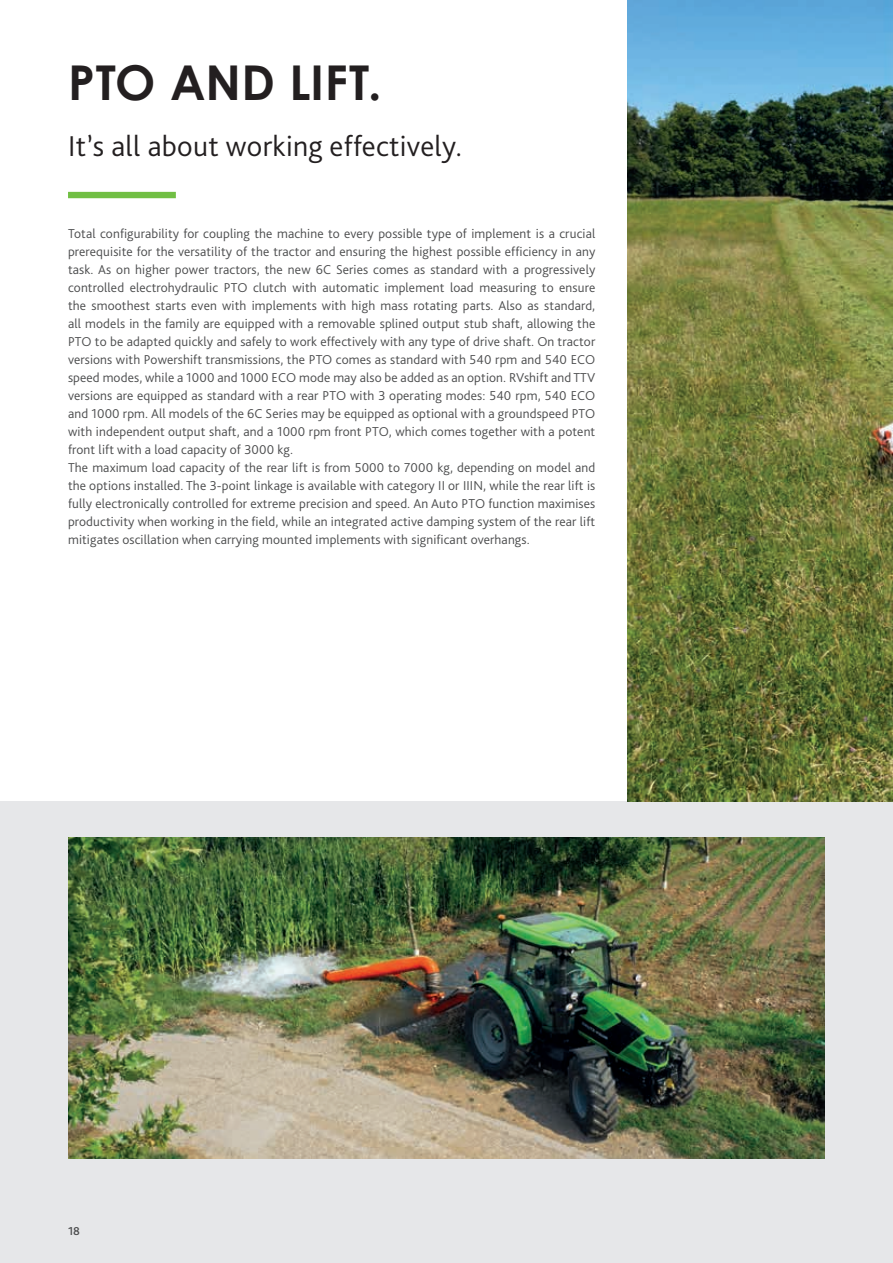
<style>
.page{position:relative;width:893px;height:1263px;background:#fff}
.page>*{position:absolute;margin:0;border:0;box-sizing:border-box;transform-origin:0 0}
.t1{font:700 48px "Century Gothic";letter-spacing:.01em;color:#231f20}
.t2{font:300 30px "Bliss Pro";letter-spacing:.01em;color:#231f20}
.t3{font:300 13.5px/18px "Bliss Pro";letter-spacing:.01em;color:#4b4c4d}
</style>
<div class="page">
<div style="left:0;top:802px;width:893px;height:461px;background:#e6e7e9"></div>
<img style="left:627px;top:0;width:266px;height:802px">
<img style="left:68px;top:838px;width:757px;height:321px">
<div style="left:68px;top:192px;width:108px;height:6px;background:#71bf44"></div>
<h1 class="t1" style="left:68px;top:52px;width:315px">PTO AND LIFT.</h1>
<h2 class="t2" style="left:68px;top:127px;width:396px">It’s all about working effectively.</h2>
<p class="t3" style="left:68px;top:225px;width:529px">Total configurability for coupling the machine to every possible type of implement is a crucial prerequisite for the versatility of the tractor and ensuring the highest possible efficiency in any task. As on higher power tractors, the new 6C Series comes as standard with a progressively controlled electrohydraulic PTO clutch with automatic implement load measuring to ensure the smoothest starts even with implements with high mass rotating parts. Also as standard, all models in the family are equipped with a removable splined output stub shaft, allowing the PTO to be adapted quickly and safely to work effectively with any type of drive shaft. On tractor versions with Powershift transmissions, the PTO comes as standard with 540 rpm and 540 ECO speed modes, while a 1000 and 1000 ECO mode may also be added as an option. RVshift and TTV versions are equipped as standard with a rear PTO with 3 operating modes: 540 rpm, 540 ECO and 1000 rpm. All models of the 6C Series may be equipped as optional with a groundspeed PTO with independent output shaft, and a 1000 rpm front PTO, which comes together with a potent front lift with a load capacity of 3000 kg.<br>The maximum load capacity of the rear lift is from 5000 to 7000 kg, depending on model and the options installed. The 3-point linkage is available with category II or IIIN, while the rear lift is fully electronically controlled for extreme precision and speed. An Auto PTO function maximises productivity when working in the field, while an integrated active damping system of the rear lift mitigates oscillation when carrying mounted implements with significant overhangs.</p>
</div>
